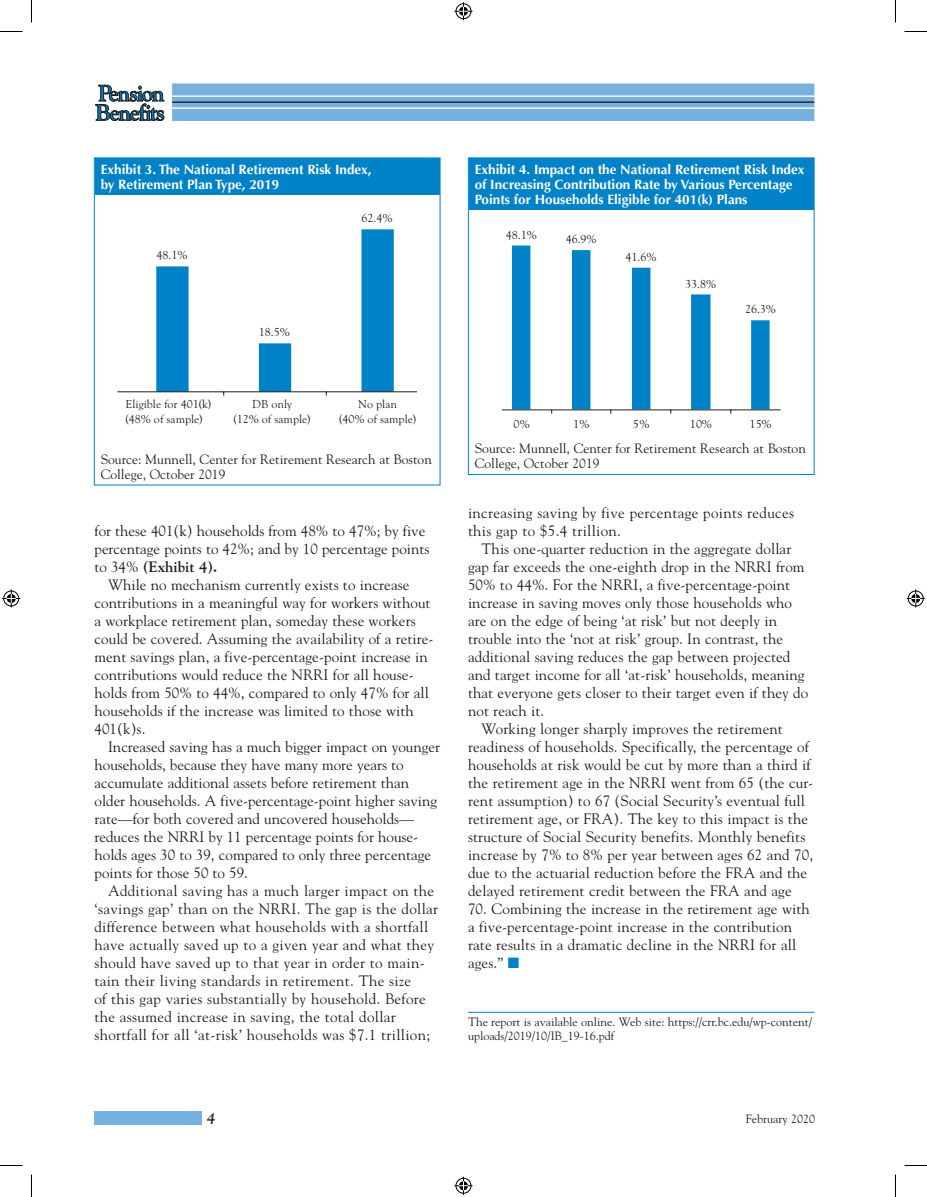
<style>
.page{position:relative;width:927px;height:1197px;background:#fff}
.page>*{position:absolute;margin:0;border:0;box-sizing:border-box;transform-origin:0 0}
.t1{font:15px/18px "Goudy Std";letter-spacing:.005em;color:#231f20}
.t2{font:italic 700 15px "Goudy Std";color:#231f20}
.t3{font:700 13.5px/15px "Optima LT Std";color:#fff}
.t4{font:13.5px/15px "Goudy Std";color:#231f20}
.t5{font:12px/14.4px "Goudy Old Style T";color:#231f20;text-align:center}
.t6{font:12px/13.5px "Goudy Std";color:#231f20}
.s1{font-weight:700}
.s2{color:#0082c8}
</style>
<div class="page">
<div style="left:94px;top:1112px;width:108px;height:13px;background:#76b1df"></div>
<div style="left:173px;top:84px;width:641px;height:37px;background:#76b1df"></div>
<div style="left:172px;top:83px;width:642px;height:38px;border:1px solid #76b1df"></div>
<hr style="left:172px;top:95px;width:643px;height:2px;background:#fff">
<hr style="left:172px;top:101px;width:642px;height:2px;background:#231f20">
<hr style="left:172px;top:107px;width:642px;height:2px;background:#fff">
<svg style="left:95px;top:85px;width:69px;height:36px"></svg>
<hr style="left:468px;top:1012px;width:346px;height:1px;background:#0082c8">
<div style="left:95px;top:158px;width:345px;height:37px;background:#0082c8"></div>
<div style="left:94px;top:158px;width:346px;height:327px;border:1px solid #0082c8"></div>
<div style="left:469px;top:158px;width:345px;height:52px;background:#0082c8"></div>
<div style="left:468px;top:158px;width:346px;height:317px;border:1px solid #0082c8"></div>
<hr style="left:121px;top:391px;width:296px;height:1px;background:#231f20">
<svg style="left:156px;top:229px;width:238px;height:167px"></svg>
<hr style="left:502px;top:409px;width:279px;height:1px;background:#231f20">
<svg style="left:512px;top:246px;width:258px;height:168px"></svg>
<svg style="left:0;top:31px;width:22px;height:1px"></svg>
<svg style="left:904px;top:31px;width:23px;height:1px"></svg>
<svg style="left:0;top:1165px;width:22px;height:1px"></svg>
<svg style="left:904px;top:1165px;width:23px;height:1px"></svg>
<svg style="left:31px;top:0;width:1px;height:22px"></svg>
<svg style="left:31px;top:1174px;width:1px;height:23px"></svg>
<svg style="left:895px;top:0;width:1px;height:22px"></svg>
<svg style="left:895px;top:1174px;width:1px;height:23px"></svg>
<svg style="left:454px;top:2px;width:18px;height:18px"></svg>
<svg style="left:454px;top:1177px;width:18px;height:18px"></svg>
<svg style="left:2px;top:590px;width:18px;height:18px"></svg>
<svg style="left:907px;top:590px;width:18px;height:18px"></svg>
<p class="t3" style="left:101px;top:162px;width:273px">Exhibit 3. The National Retirement Risk Index, by Retirement Plan Type, 2019</p>
<p class="t5" style="left:156px;top:248px;width:32px">48.1%</p>
<p class="t5" style="left:259px;top:325px;width:32px">18.5%</p>
<p class="t5" style="left:361px;top:211px;width:32px">62.4%</p>
<p class="t5" style="left:126px;top:398px;width:87px;text-align:left">Eligible for 401(k) (48% of sample)</p>
<p class="t5" style="left:233px;top:398px;width:79px">DB only<br>(12% of sample)</p>
<p class="t5" style="left:339px;top:398px;width:79px">No plan<br>(40% of sample)</p>
<p class="t4" style="left:101px;top:451px;width:333px">Source: Munnell, Center for Retirement Research at Boston<br>College, October 2019</p>
<p class="t1" style="left:94px;top:521px;width:336px">for these 401(k) households from 48% to 47%; by five percentage points to 42%; and by 10 percentage points to 34% <span class="s1">(Exhibit 4).</span></p>
<p class="t1" style="left:94px;top:575px;width:341px;text-indent:14px">While no mechanism currently exists to increase contributions in a meaningful way for workers without a workplace retirement plan, someday these workers could be covered. Assuming the availability of a retire&shy;ment savings plan, a five-percentage-point increase in contributions would reduce the NRRI for all house&shy;holds from 50% to 44%, compared to only 47% for all households if the increase was limited to those with 401(k)s.</p>
<p class="t1" style="left:94px;top:737px;width:347px;text-indent:14px">Increased saving has a much bigger impact on younger households, because they have many more years to accumulate additional assets before retirement than older households. A five-percentage-point higher saving rate—for both covered and uncovered households— reduces the NRRI by 11 percentage points for house&shy;holds ages 30 to 39, compared to only three percentage points for those 50 to 59.</p>
<p class="t1" style="left:94px;top:881px;width:345px;text-indent:14px">Additional saving has a much larger impact on the ‘savings gap’ than on the NRRI. The gap is the dollar difference between what households with a shortfall have actually saved up to a given year and what they should have saved up to that year in order to main&shy;tain their living standards in retirement. The size<br>of this gap varies substantially by household. Before the assumed increase in saving, the total dollar shortfall for all ‘at-risk’ households was $7.1 trillion;</p>
<p class="t3" style="left:475px;top:162px;width:331px">Exhibit 4. Impact on the National Retirement Risk Index of Increasing Contribution Rate by Various Percentage<br>Points for Households Eligible for 401(k) Plans</p>
<p class="t5" style="left:506px;top:228px;width:33px">48.1%</p>
<p class="t5" style="left:566px;top:232px;width:33px">46.9%</p>
<p class="t5" style="left:625px;top:250px;width:33px">41.6%</p>
<p class="t5" style="left:685px;top:277px;width:33px">33.8%</p>
<p class="t5" style="left:745px;top:303px;width:33px">26.3%</p>
<p class="t5" style="left:513px;top:417px;width:18px">0%</p>
<p class="t5" style="left:573px;top:417px;width:18px">1%</p>
<p class="t5" style="left:633px;top:417px;width:18px">5%</p>
<p class="t5" style="left:690px;top:417px;width:24px">10%</p>
<p class="t5" style="left:750px;top:417px;width:24px">15%</p>
<p class="t4" style="left:475px;top:441px;width:333px">Source: Munnell, Center for Retirement Research at Boston<br>College, October 2019</p>
<p class="t1" style="left:468px;top:503px;width:328px">increasing saving by five percentage points reduces this gap to $5.4 trillion.</p>
<p class="t1" style="left:482px;top:539px;width:311px">This one-quarter reduction in the aggregate dollar</p>
<p class="t1" style="left:468px;top:557px;width:338px">gap far exceeds the one-eighth drop in the NRRI from</p>
<p class="t1" style="left:468px;top:575px;width:324px">50% to 44%. For the NRRI, a five-percentage-point</p>
<p class="t1" style="left:468px;top:593px;width:326px">increase in saving moves only those households who</p>
<p class="t1" style="left:468px;top:611px;width:311px">are on the edge of being ‘at risk’ but not deeply in</p>
<p class="t1" style="left:468px;top:629px;width:317px">trouble into the ‘not at risk’ group. In contrast, the</p>
<p class="t1" style="left:468px;top:647px;width:324px">additional saving reduces the gap between projected</p>
<p class="t1" style="left:468px;top:665px;width:338px">and target income for all ‘at-risk’ households, meaning</p>
<p class="t1" style="left:468px;top:683px;width:342px">that everyone gets closer to their target even if they do</p>
<p class="t1" style="left:468px;top:701px;width:78px">not reach it.</p>
<p class="t1" style="left:482px;top:719px;width:303px">Working longer sharply improves the retirement</p>
<p class="t1" style="left:468px;top:737px;width:342px">readiness of households. Specifically, the percentage of</p>
<p class="t1" style="left:468px;top:755px;width:344px">households at risk would be cut by more than a third if</p>
<p class="t1" style="left:468px;top:773px;width:347px">the retirement age in the NRRI went from 65 (the cur-</p>
<p class="t1" style="left:468px;top:791px;width:338px">rent assumption) to 67 (Social Security’s eventual full</p>
<p class="t1" style="left:468px;top:809px;width:342px">retirement age, or FRA). The key to this impact is the</p>
<p class="t1" style="left:468px;top:827px;width:339px">structure of Social Security benefits. Monthly benefits</p>
<p class="t1" style="left:468px;top:845px;width:347px">increase by 7% to 8% per year between ages 62 and 70,</p>
<p class="t1" style="left:468px;top:863px;width:341px">due to the actuarial reduction before the FRA and the</p>
<p class="t1" style="left:468px;top:881px;width:325px">delayed retirement credit between the FRA and age</p>
<p class="t1" style="left:468px;top:899px;width:344px">70. Combining the increase in the retirement age with a five-percentage-point increase in the contribution rate results in a dramatic decline in the NRRI for all ages.” <span class="s2">■</span></p>
<p class="t6" style="left:468px;top:1015px;width:346px">The report is available online. Web site: https://crr.bc.edu/wp-content/ uploads/2019/10/IB_19-16.pdf</p>
<p class="t2" style="left:207px;top:1108px;width:10px">4</p>
<p class="t6" style="left:746px;top:1112px;width:71px">February 2020</p>
</div>
